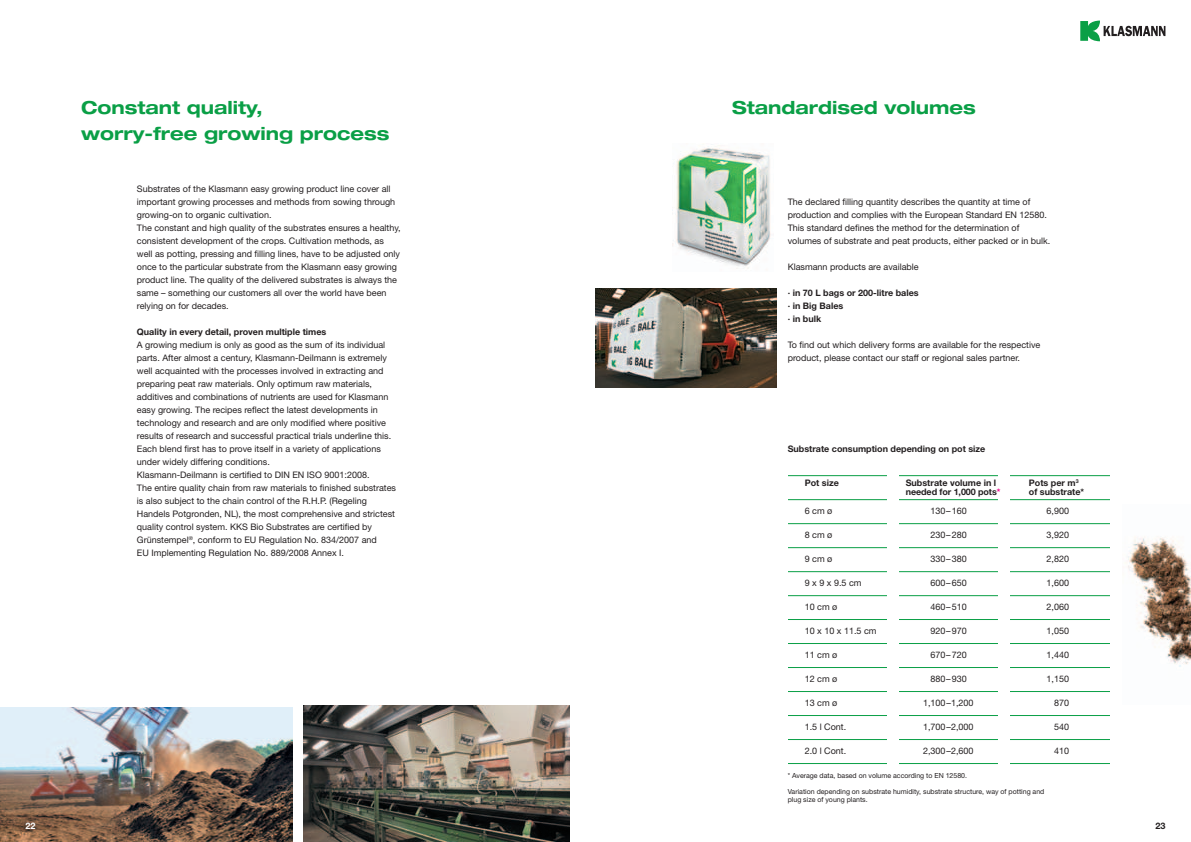
<style>
.page{position:relative;width:1191px;height:842px;background:#fff}
.page>*{position:absolute;margin:0;border:0;box-sizing:border-box;transform-origin:0 0}
.t1{font:700 expanded 18px/26px "Helvetica Neue";color:#0a9f46}
.t2{font:9px/13px "Helvetica Neue";color:#231f20}
.t3{font:700 9px "Helvetica Neue LT Pro";color:#231f20}
.t4{font:700 9px/13px "Helvetica Neue";color:#231f20}
.t5{font:700 9px "Helvetica Neue LT Pro";color:#fff}
.t6{font:7px/8px "Helvetica Neue";color:#231f20}
.s1{color:#ed028c}
</style>
<div class="page">
<svg style="left:1080px;top:21px;width:85px;height:20px"></svg>
<img style="left:672px;top:144px;width:99px;height:125px">
<img style="left:1128px;top:537px;width:63px;height:130px">
<img style="left:595px;top:289px;width:181px;height:98px">
<img style="left:304px;top:706px;width:266px;height:136px">
<img style="left:0;top:707px;width:292px;height:135px">
<hr style="left:783px;top:523px;width:333px;height:1px;background:#0a9f46">
<hr style="left:783px;top:571px;width:333px;height:1px;background:#0a9f46">
<hr style="left:783px;top:547px;width:333px;height:1px;background:#0a9f46">
<hr style="left:783px;top:595px;width:333px;height:1px;background:#0a9f46">
<hr style="left:783px;top:499px;width:333px;height:1px;background:#0a9f46">
<hr style="left:783px;top:475px;width:333px;height:1px;background:#0a9f46">
<hr style="left:783px;top:667px;width:333px;height:1px;background:#0a9f46">
<hr style="left:783px;top:715px;width:333px;height:1px;background:#0a9f46">
<hr style="left:783px;top:763px;width:333px;height:1px;background:#0a9f46">
<hr style="left:783px;top:691px;width:333px;height:1px;background:#0a9f46">
<hr style="left:783px;top:739px;width:333px;height:1px;background:#0a9f46">
<hr style="left:783px;top:643px;width:333px;height:1px;background:#0a9f46">
<hr style="left:783px;top:619px;width:333px;height:1px;background:#0a9f46">
<div style="left:998px;top:468px;width:12px;height:297px;background:#fff"></div>
<div style="left:887px;top:468px;width:12px;height:297px;background:#fff"></div>
<div style="left:1109px;top:468px;width:12px;height:297px;background:#fff"></div>
<div style="left:712px;top:417px;width:75px;height:357px;background:#fff"></div>
<h1 class="t1" style="left:81px;top:94px;width:310px">Constant quality,<br>worry-free growing process</h1>
<p class="t2" style="left:137px;top:182px;width:265px">Substrates of the Klasmann easy growing product line cover all important growing processes and methods from sowing through growing-on to organic cultivation.<br>The constant and high quality of the substrates ensures a healthy, consistent development of the crops. Cultivation methods, as well as potting, pressing and filling lines, have to be adjusted only once to the particular substrate from the Klasmann easy growing product line. The quality of the delivered substrates is always the same – something our customers all over the world have been relying on for decades.</p>
<p class="t3" style="left:137px;top:326px;width:191px">Quality in every detail, proven multiple times</p>
<p class="t2" style="left:137px;top:338px;width:261px">A growing medium is only as good as the sum of its individual parts. After almost a century, Klasmann-Deilmann is extremely well acquainted with the processes involved in extracting and preparing peat raw materials. Only optimum raw materials, additives and combinations of nutrients are used for Klasmann easy growing. The recipes reflect the latest developments in technology and research and are only modified where positive results of research and successful practical trials underline this.<br>Each blend first has to prove itself in a variety of applications under widely differing conditions.<br>Klasmann-Deilmann is certified to DIN EN ISO 9001:2008.<br>The entire quality chain from raw materials to finished substrates is also subject to the chain control of the R.H.P. (Regeling Handels Potgronden, NL), the most comprehensive and strictest quality control system. KKS Bio Substrates are certified by Grünstempel<sup>®</sup>, conform to EU Regulation No. 834/2007 and<br>EU Implementing Regulation No. 889/2008 Annex I.</p>
<h1 class="t1" style="left:732px;top:94px;width:245px">Standardised volumes</h1>
<p class="t2" style="left:787px;top:195px;width:264px">The declared filling quantity describes the quantity at time of production and complies with the European Standard EN 12580.<br>This standard defines the method for the determination of volumes of substrate and peat products, either packed or in bulk.</p>
<p class="t2" style="left:787px;top:260px;width:132px">Klasmann products are available</p>
<p class="t4" style="left:787px;top:286px;width:132px">· in 70 L bags or 200-litre bales · in Big Bales<br>· in bulk</p>
<p class="t2" style="left:787px;top:338px;width:254px">To find out which delivery forms are available for the respective product, please contact our staff or regional sales partner.</p>
<p class="t3" style="left:787px;top:443px;width:199px">Substrate consumption depending on pot size</p>
<p class="t3" style="left:804px;top:477px;width:36px">Pot size</p>
<p class="t3" style="left:905px;top:477px;width:92px">Substrate volume in l</p>
<p class="t3" style="left:1028px;top:477px;width:51px">Pots per m<sup>3</sup></p>
<p class="t3" style="left:905px;top:486px;width:96px">needed for 1,000 pots<span class="s1">*</span></p>
<p class="t3" style="left:1028px;top:486px;width:57px">of substrate*</p>
<p class="t2" style="left:804px;top:504px;width:29px">6 cm ø</p>
<p class="t2" style="left:930px;top:504px;width:38px">130–160</p>
<p class="t2" style="left:1046px;top:504px;width:24px">6,900</p>
<p class="t2" style="left:804px;top:528px;width:29px">8 cm ø</p>
<p class="t2" style="left:930px;top:528px;width:38px">230–280</p>
<p class="t2" style="left:1046px;top:528px;width:24px">3,920</p>
<p class="t2" style="left:804px;top:552px;width:29px">9 cm ø</p>
<p class="t2" style="left:930px;top:552px;width:38px">330–380</p>
<p class="t2" style="left:1046px;top:552px;width:24px">2,820</p>
<p class="t2" style="left:804px;top:576px;width:58px">9 x 9 x 9.5 cm</p>
<p class="t2" style="left:930px;top:576px;width:38px">600–650</p>
<p class="t2" style="left:1046px;top:576px;width:24px">1,600</p>
<p class="t2" style="left:804px;top:600px;width:34px">10 cm ø</p>
<p class="t2" style="left:930px;top:600px;width:38px">460–510</p>
<p class="t2" style="left:1046px;top:600px;width:24px">2,060</p>
<p class="t2" style="left:804px;top:624px;width:73px">10 x 10 x 11.5 cm</p>
<p class="t2" style="left:930px;top:624px;width:38px">920–970</p>
<p class="t2" style="left:1046px;top:624px;width:24px">1,050</p>
<p class="t2" style="left:804px;top:648px;width:34px">11 cm ø</p>
<p class="t2" style="left:930px;top:648px;width:38px">670–720</p>
<p class="t2" style="left:1046px;top:648px;width:24px">1,440</p>
<p class="t2" style="left:804px;top:672px;width:34px">12 cm ø</p>
<p class="t2" style="left:930px;top:672px;width:38px">880–930</p>
<p class="t2" style="left:1046px;top:672px;width:24px">1,150</p>
<p class="t2" style="left:804px;top:696px;width:34px">13 cm ø</p>
<p class="t2" style="left:923px;top:696px;width:52px">1,100–1,200</p>
<p class="t2" style="left:1054px;top:696px;width:17px">870</p>
<p class="t2" style="left:804px;top:720px;width:43px">1.5 l Cont.</p>
<p class="t2" style="left:923px;top:720px;width:52px">1,700–2,000</p>
<p class="t2" style="left:1054px;top:720px;width:17px">540</p>
<p class="t2" style="left:804px;top:744px;width:43px">2.0 l Cont.</p>
<p class="t2" style="left:923px;top:744px;width:52px">2,300–2,600</p>
<p class="t2" style="left:1054px;top:744px;width:17px">410</p>
<p class="t6" style="left:787px;top:771px;width:181px">* Average data, based on volume according to EN 12580.</p>
<p class="t6" style="left:787px;top:787px;width:258px">Variation depending on substrate humidity, substrate structure, way of potting and plug size of young plants.</p>
<p class="t5" style="left:26px;top:820px;width:12px">22</p>
<p class="t3" style="left:1155px;top:820px;width:12px">23</p>
</div>
